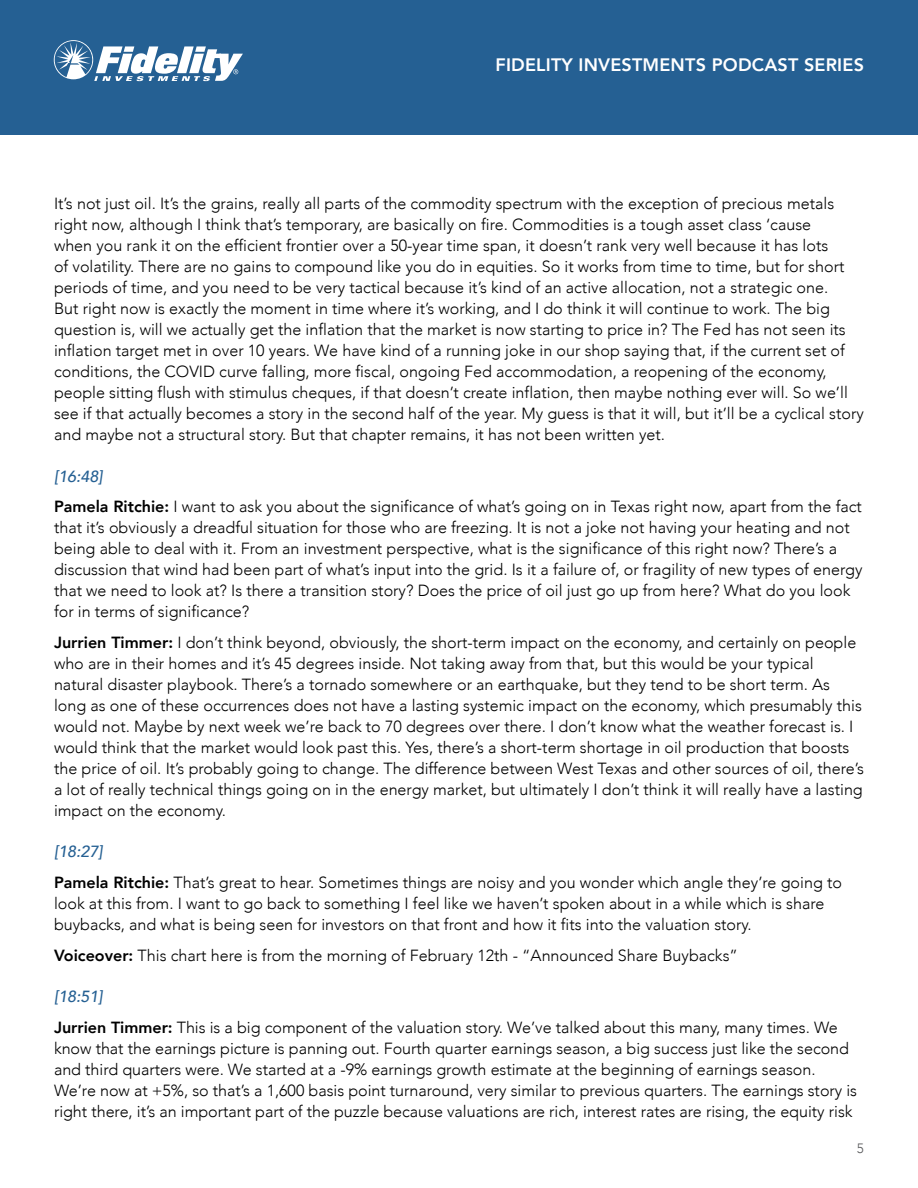
<style>
.page{position:relative;width:918px;height:1188px;background:#fff}
.page>*{position:absolute;margin:0;border:0;box-sizing:border-box;transform-origin:0 0}
.t1{font:800 18px "Avenir";letter-spacing:.01em;color:#fff}
.t2{font:300 16.2px/21px "Avenir";color:#000}
.t3{font:300 13.5px "Avenir";color:#58595b}
.s1{font-weight:500;font-style:italic;color:#256093}
.s2{font-weight:800}
</style>
<div class="page">
<div style="left:0;top:0;width:918px;height:135px;background:#256093"></div>
<svg style="left:54px;top:40px;width:189px;height:41px"></svg>
<p class="t1" style="left:496px;top:50px;width:370px">FIDELITY INVESTMENTS PODCAST SERIES</p>
<p class="t2" style="left:54px;top:193px;width:811px">It’s not just oil. It’s the grains, really all parts of the commodity spectrum with the exception of precious metals right now, although I think that’s temporary, are basically on fire. Commodities is a tough asset class ‘cause<br>when you rank it on the efficient frontier over a 50-year time span, it doesn’t rank very well because it has lots<br>of volatility. There are no gains to compound like you do in equities. So it works from time to time, but for short periods of time, and you need to be very tactical because it’s kind of an active allocation, not a strategic one.<br>But right now is exactly the moment in time where it’s working, and I do think it will continue to work. The big question is, will we actually get the inflation that the market is now starting to price in? The Fed has not seen its inflation target met in over 10 years. We have kind of a running joke in our shop saying that, if the current set of conditions, the COVID curve falling, more fiscal, ongoing Fed accommodation, a reopening of the economy, people sitting flush with stimulus cheques, if that doesn’t create inflation, then maybe nothing ever will. So we’ll see if that actually becomes a story in the second half of the year. My guess is that it will, but it’ll be a cyclical story and maybe not a structural story. But that chapter remains, it has not been written yet.</p>
<p class="t2" style="left:54px;top:461px;width:810px;line-height:30.8px"><span class="s1">[16:48]<br></span><span class="s2">Pamela Ritchie:</span> I want to ask you about the significance of what’s going on in Texas right now, apart from the fact</p>
<p class="t2" style="left:54px;top:517px;width:810px">that it’s obviously a dreadful situation for those who are freezing. It is not a joke not having your heating and not being able to deal with it. From an investment perspective, what is the significance of this right now? There’s a discussion that wind had been part of what’s input into the grid. Is it a failure of, or fragility of new types of energy that we need to look at? Is there a transition story? Does the price of oil just go up from here? What do you look for in terms of significance?</p>
<p class="t2" style="left:54px;top:632px;width:812px"><span class="s2">Jurrien Timmer:</span> I don’t think beyond, obviously, the short-term impact on the economy, and certainly on people who are in their homes and it’s 45 degrees inside. Not taking away from that, but this would be your typical natural disaster playbook. There’s a tornado somewhere or an earthquake, but they tend to be short term. As long as one of these occurrences does not have a lasting systemic impact on the economy, which presumably this would not. Maybe by next week we’re back to 70 degrees over there. I don’t know what the weather forecast is. I would think that the market would look past this. Yes, there’s a short-term shortage in oil production that boosts the price of oil. It’s probably going to change. The difference between West Texas and other sources of oil, there’s a lot of really technical things going on in the energy market, but ultimately I don’t think it will really have a lasting impact on the economy.</p>
<p class="t2" style="left:54px;top:836px;width:790px;line-height:30.8px"><span class="s1">[18:27]<br></span><span class="s2">Pamela Ritchie:</span> That’s great to hear. Sometimes things are noisy and you wonder which angle they’re going to</p>
<p class="t2" style="left:54px;top:893px;width:772px">look at this from. I want to go back to something I feel like we haven’t spoken about in a while which is share buybacks, and what is being seen for investors on that front and how it fits into the valuation story.</p>
<p class="t2" style="left:54px;top:945px;width:685px"><span class="s2">Voiceover:</span> This chart here is from the morning of February 12th - “Announced Share Buybacks”</p>
<p class="t2" style="left:54px;top:981px;width:785px;line-height:30.8px"><span class="s1">[18:51]<br></span><span class="s2">Jurrien Timmer:</span> This is a big component of the valuation story. We’ve talked about this many, many times. We</p>
<p class="t2" style="left:54px;top:1038px;width:805px">know that the earnings picture is panning out. Fourth quarter earnings season, a big success just like the second and third quarters were. We started at a -9% earnings growth estimate at the beginning of earnings season.<br>We’re now at +5%, so that’s a 1,600 basis point turnaround, very similar to previous quarters. The earnings story is right there, it’s an important part of the puzzle because valuations are rich, interest rates are rising, the equity risk</p>
<p class="t3" style="left:857px;top:1140px;width:9px">5</p>
</div>
